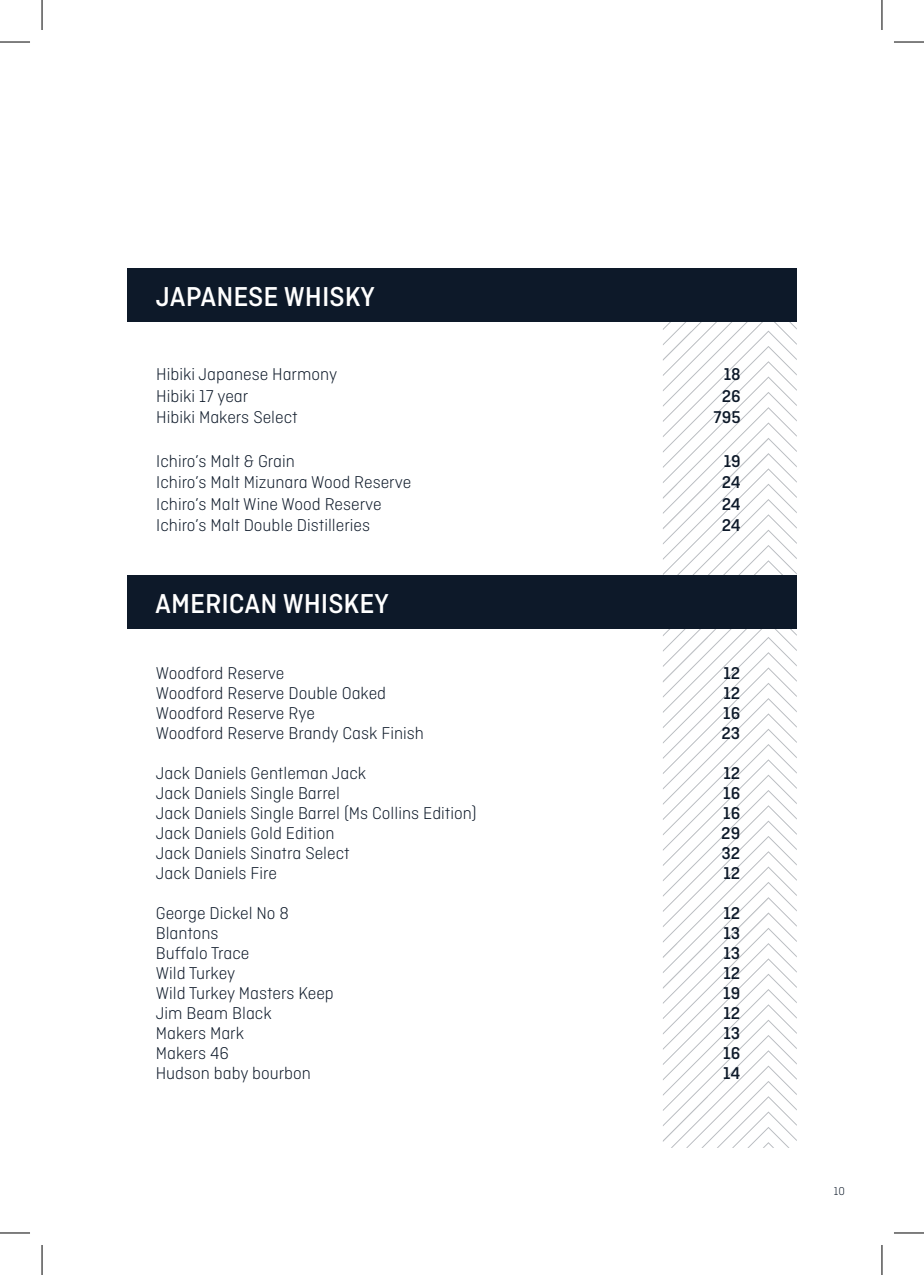
<style>
.page{position:relative;width:924px;height:1275px;background:#fff}
.page>*{position:absolute;margin:0;border:0;box-sizing:border-box;transform-origin:0 0}
.t1{font:500 28.8px "Ciutadella";color:#fff}
.Paragraph_Style_1{font:300 18px "Ciutadella";color:#0d1929}
.Paragraph_Style_1-2{font:500 18px "Ciutadella";color:#0d1929}
.t2{font:300 12px "Ciutadella";color:#0d1929}
</style>
<div class="page">
<svg style="left:662px;top:322px;width:134px;height:826px"></svg>
<div style="left:127px;top:575px;width:669px;height:53px;background:#0d1929"></div>
<div style="left:127px;top:269px;width:669px;height:53px;background:#0d1929"></div>
<hr style="left:0;top:42px;width:30px;height:1px;background:#000">
<hr style="left:893px;top:42px;width:30px;height:1px;background:#000">
<hr style="left:0;top:1232px;width:30px;height:1px;background:#000">
<hr style="left:893px;top:1232px;width:30px;height:1px;background:#000">
<hr style="left:42px;top:0;width:1px;height:30px;background:#000">
<hr style="left:42px;top:1245px;width:1px;height:30px;background:#000">
<hr style="left:881px;top:0;width:1px;height:30px;background:#000">
<hr style="left:881px;top:1245px;width:1px;height:30px;background:#000">
<p class="t1" style="left:156px;top:281px;width:220px">JAPANESE WHISKY</p>
<p class="Paragraph_Style_1" style="left:156px;top:365px;width:182px">Hibiki Japanese Harmony</p>
<p class="Paragraph_Style_1-2" style="left:723px;top:364px;width:18px">18</p>
<p class="Paragraph_Style_1" style="left:156px;top:386px;width:93px">Hibiki 17 year</p>
<p class="Paragraph_Style_1-2" style="left:721px;top:386px;width:21px">26</p>
<p class="Paragraph_Style_1" style="left:156px;top:408px;width:143px">Hibiki Makers Select</p>
<p class="Paragraph_Style_1-2" style="left:713px;top:407px;width:29px">795</p>
<p class="Paragraph_Style_1" style="left:156px;top:451px;width:140px">Ichiro’s Malt &amp; Grain</p>
<p class="Paragraph_Style_1-2" style="left:723px;top:451px;width:19px">19</p>
<p class="Paragraph_Style_1" style="left:156px;top:473px;width:256px">Ichiro’s Malt Mizunara Wood Reserve</p>
<p class="Paragraph_Style_1-2" style="left:721px;top:472px;width:21px">24</p>
<p class="Paragraph_Style_1" style="left:156px;top:494px;width:227px">Ichiro’s Malt Wine Wood Reserve</p>
<p class="Paragraph_Style_1-2" style="left:721px;top:494px;width:21px">24</p>
<p class="Paragraph_Style_1" style="left:156px;top:516px;width:215px">Ichiro’s Malt Double Distilleries</p>
<p class="Paragraph_Style_1-2" style="left:721px;top:515px;width:21px">24</p>
<p class="t1" style="left:155px;top:587px;width:235px">AMERICAN WHISKEY</p>
<p class="Paragraph_Style_1" style="left:156px;top:663px;width:130px">Woodford Reserve</p>
<p class="Paragraph_Style_1-2" style="left:723px;top:663px;width:18px">12</p>
<p class="Paragraph_Style_1" style="left:156px;top:683px;width:232px">Woodford Reserve Double Oaked</p>
<p class="Paragraph_Style_1-2" style="left:723px;top:683px;width:18px">12</p>
<p class="Paragraph_Style_1" style="left:156px;top:703px;width:160px">Woodford Reserve Rye</p>
<p class="Paragraph_Style_1-2" style="left:723px;top:703px;width:19px">16</p>
<p class="Paragraph_Style_1" style="left:156px;top:723px;width:269px">Woodford Reserve Brandy Cask Finish</p>
<p class="Paragraph_Style_1-2" style="left:721px;top:723px;width:20px">23</p>
<p class="Paragraph_Style_1" style="left:156px;top:763px;width:212px">Jack Daniels Gentleman Jack</p>
<p class="Paragraph_Style_1-2" style="left:723px;top:763px;width:18px">12</p>
<p class="Paragraph_Style_1" style="left:156px;top:783px;width:186px">Jack Daniels Single Barrel</p>
<p class="Paragraph_Style_1-2" style="left:723px;top:783px;width:19px">16</p>
<p class="Paragraph_Style_1" style="left:156px;top:803px;width:322px">Jack Daniels Single Barrel (Ms Collins Edition)</p>
<p class="Paragraph_Style_1-2" style="left:723px;top:803px;width:19px">16</p>
<p class="Paragraph_Style_1" style="left:156px;top:823px;width:180px">Jack Daniels Gold Edition</p>
<p class="Paragraph_Style_1-2" style="left:721px;top:823px;width:21px">29</p>
<p class="Paragraph_Style_1" style="left:156px;top:843px;width:195px">Jack Daniels Sinatra Select</p>
<p class="Paragraph_Style_1-2" style="left:721px;top:843px;width:20px">32</p>
<p class="Paragraph_Style_1" style="left:156px;top:863px;width:123px">Jack Daniels Fire</p>
<p class="Paragraph_Style_1-2" style="left:723px;top:863px;width:18px">12</p>
<p class="Paragraph_Style_1" style="left:156px;top:903px;width:135px">George Dickel No 8</p>
<p class="Paragraph_Style_1-2" style="left:723px;top:903px;width:18px">12</p>
<p class="Paragraph_Style_1" style="left:156px;top:923px;width:64px">Blantons</p>
<p class="Paragraph_Style_1-2" style="left:723px;top:923px;width:18px">13</p>
<p class="Paragraph_Style_1" style="left:156px;top:943px;width:95px">Buffalo Trace</p>
<p class="Paragraph_Style_1-2" style="left:723px;top:943px;width:18px">13</p>
<p class="Paragraph_Style_1" style="left:156px;top:963px;width:81px">Wild Turkey</p>
<p class="Paragraph_Style_1-2" style="left:723px;top:963px;width:18px">12</p>
<p class="Paragraph_Style_1" style="left:156px;top:983px;width:179px">Wild Turkey Masters Keep</p>
<p class="Paragraph_Style_1-2" style="left:723px;top:983px;width:19px">19</p>
<p class="Paragraph_Style_1" style="left:156px;top:1003px;width:117px">Jim Beam Black</p>
<p class="Paragraph_Style_1-2" style="left:723px;top:1003px;width:18px">12</p>
<p class="Paragraph_Style_1" style="left:156px;top:1023px;width:90px">Makers Mark</p>
<p class="Paragraph_Style_1-2" style="left:723px;top:1023px;width:18px">13</p>
<p class="Paragraph_Style_1" style="left:156px;top:1043px;width:75px">Makers 46</p>
<p class="Paragraph_Style_1-2" style="left:723px;top:1043px;width:19px">16</p>
<p class="Paragraph_Style_1" style="left:156px;top:1063px;width:156px">Hudson baby bourbon</p>
<p class="Paragraph_Style_1-2" style="left:722px;top:1063px;width:19px">14</p>
<p class="t2" style="left:833px;top:1184px;width:13px">10</p>
</div>
